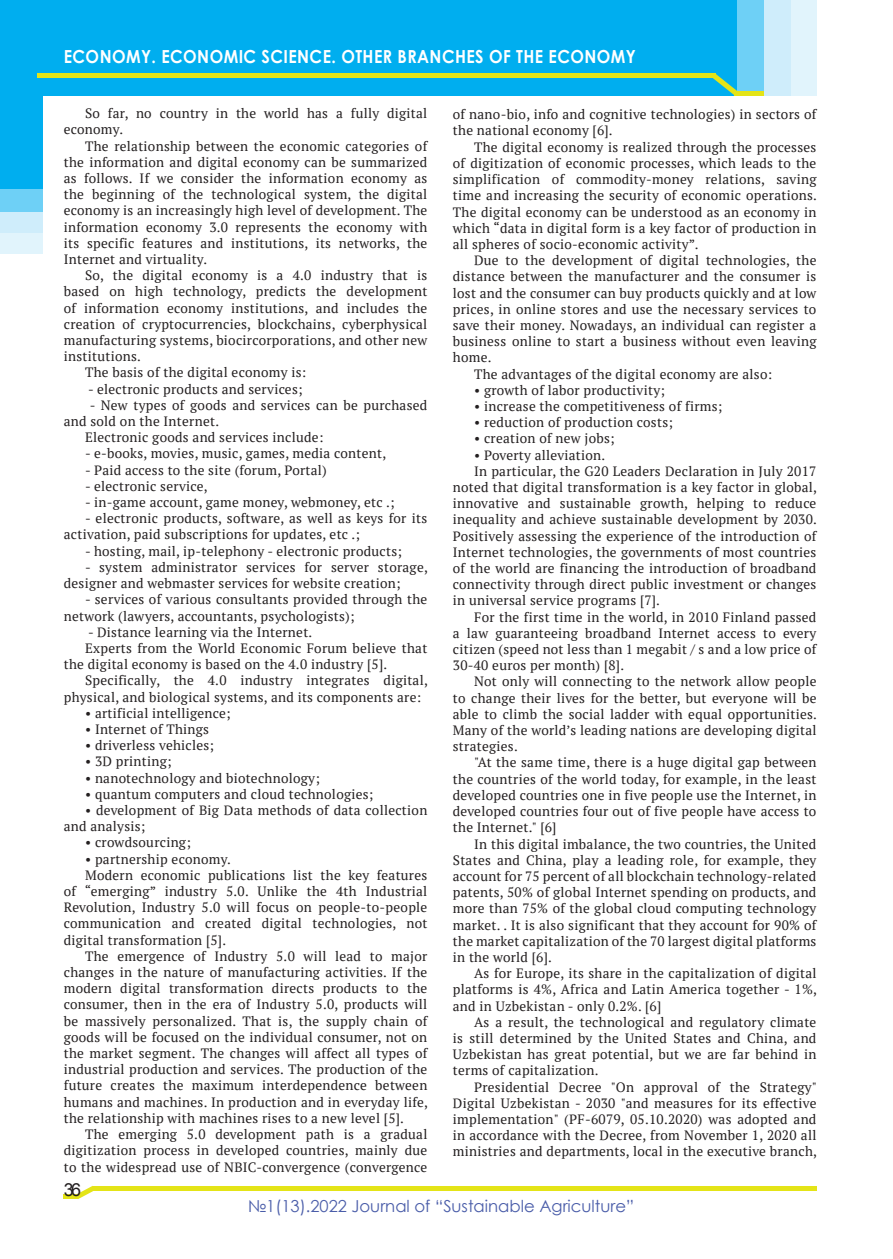
<style>
.page{position:relative;width:893px;height:1259px;background:#fff}
.page>*{position:absolute;margin:0;border:0;box-sizing:border-box;transform-origin:0 0}
.t1{font:700 18px "Century Gothic";letter-spacing:.025em;color:#fff;scale:.9 1}
.t2{font:18px "Arial";color:#231f20}
.t3{font:16.5px "Century Gothic";color:#4a5da9}
.t4{font:13.5px/16.2px "PT Serif";letter-spacing:.02em;color:#231f20;text-align:justify}
</style>
<div class="page">
<div style="left:388px;top:0;width:428px;height:96px;background:#e1f4fc"></div>
<div style="left:358px;top:0;width:432px;height:96px;background:#cfedfb"></div>
<div style="left:177px;top:0;width:586px;height:96px;background:#6ed0f6"></div>
<div style="left:0;top:0;width:737px;height:96px;background:#00aeef"></div>
<div style="left:0;top:159px;width:42px;height:95px;background:#e1f4fc"></div>
<div style="left:0;top:159px;width:42px;height:73px;background:#cfedfb"></div>
<div style="left:0;top:159px;width:42px;height:53px;background:#6ed0f6"></div>
<div style="left:0;top:94px;width:42px;height:95px;background:#00aeef"></div>
<hr style="left:37px;top:74px;width:678px;height:4px;background:#e4e417">
<div style="left:735px;top:91px;width:29px;height:5px;background:#e4e417"></div>
<svg style="left:713px;top:74px;width:24px;height:22px"></svg>
<div style="left:93px;top:1185px;width:723px;height:5px;background:#e4e417"></div>
<div style="left:64px;top:1194px;width:14px;height:5px;background:#e4e417"></div>
<svg style="left:77px;top:1185px;width:18px;height:14px"></svg>
<p class="t1" style="left:64px;top:43px;width:637px">ECONOMY. ECONOMIC SCIENCE. OTHER BRANCHES OF THE ECONOMY</p>
<p class="t4" style="left:64px;top:105px;width:365px;text-indent:21px">So far, no country in the world has a fully digital economy.</p>
<p class="t4" style="left:64px;top:137px;width:365px;text-indent:21px">The relationship between the economic categories of the information and digital economy can be summarized as follows. If we consider the information economy as the beginning of the technological system, the digital economy is an increasingly high level of development. The information economy 3.0 represents the economy with its specific features and institutions, its networks, the Internet and virtuality.</p>
<p class="t4" style="left:64px;top:267px;width:365px;text-indent:21px">So, the digital economy is a 4.0 industry that is based on high technology, predicts the development of information economy institutions, and includes the creation of cryptocurrencies, blockchains, cyberphysical manufacturing systems, biocircorporations, and other new institutions.</p>
<p class="t4" style="left:85px;top:364px;width:223px">The basis of the digital economy is:</p>
<p class="t4" style="left:88px;top:380px;width:216px">- electronic products and services;</p>
<p class="t4" style="left:64px;top:397px;width:365px;text-indent:26px">- New types of goods and services can be purchased and sold on the Internet.</p>
<p class="t4" style="left:85px;top:429px;width:240px">Electronic goods and services include:</p>
<p class="t4" style="left:85px;top:445px;width:303px">- e-books, movies, music, games, media content,</p>
<p class="t4" style="left:85px;top:461px;width:243px">- Paid access to the site (forum, Portal)</p>
<p class="t4" style="left:85px;top:478px;width:124px">- electronic service,</p>
<p class="t4" style="left:85px;top:494px;width:311px">- in-game account, game money, webmoney, etc .;</p>
<p class="t4" style="left:64px;top:510px;width:365px;text-indent:21px">- electronic products, software, as well as keys for its activation, paid subscriptions for updates, etc .;</p>
<p class="t4" style="left:85px;top:542px;width:318px">- hosting, mail, ip-telephony - electronic products;</p>
<p class="t4" style="left:64px;top:559px;width:366px;text-indent:21px">- system administrator services for server storage, designer and webmaster services for website creation;</p>
<p class="t4" style="left:64px;top:591px;width:365px;text-indent:21px">- services of various consultants provided through the network (lawyers, accountants, psychologists);</p>
<p class="t4" style="left:88px;top:623px;width:226px">- Distance learning via the Internet.</p>
<p class="t4" style="left:64px;top:640px;width:365px;text-indent:21px">Experts from the World Economic Forum believe that the digital economy is based on the 4.0 industry [5].</p>
<p class="t4" style="left:64px;top:672px;width:366px;text-indent:21px">Specifically, the 4.0 industry integrates digital, physical, and biological systems, and its components are:</p>
<p class="t4" style="left:85px;top:704px;width:147px">• artificial intelligence;</p>
<p class="t4" style="left:85px;top:721px;width:126px">• Internet of Things</p>
<p class="t4" style="left:85px;top:737px;width:131px">• driverless vehicles;</p>
<p class="t4" style="left:85px;top:753px;width:88px">• 3D printing;</p>
<p class="t4" style="left:85px;top:769px;width:236px">• nanotechnology and biotechnology;</p>
<p class="t4" style="left:85px;top:785px;width:290px">• quantum computers and cloud technologies;</p>
<p class="t4" style="left:64px;top:802px;width:365px;text-indent:21px">• development of Big Data methods of data collection and analysis;</p>
<p class="t4" style="left:85px;top:834px;width:107px">• crowdsourcing;</p>
<p class="t4" style="left:85px;top:850px;width:147px">• partnership economy.</p>
<p class="t4" style="left:64px;top:866px;width:365px;text-indent:21px">Modern economic publications list the key features of “emerging” industry 5.0. Unlike the 4th Industrial Revolution, Industry 5.0 will focus on people-to-people communication and created digital technologies, not digital transformation [5].</p>
<p class="t4" style="left:64px;top:947px;width:366px;text-indent:21px">The emergence of Industry 5.0 will lead to major changes in the nature of manufacturing activities. If the modern digital transformation directs products to the consumer, then in the era of Industry 5.0, products will be massively personalized. That is, the supply chain of goods will be focused on the individual consumer, not on the market segment. The changes will affect all types of industrial production and services. The production of the future creates the maximum interdependence between humans and machines. In production and in everyday life, the relationship with machines rises to a new level [5].</p>
<p class="t4" style="left:64px;top:1126px;width:365px;text-indent:21px">The emerging 5.0 development path is a gradual digitization process in developed countries, mainly due to the widespread use of NBIC-convergence (convergence</p>
<p class="t4" style="left:453px;top:106px;width:365px">of nano-bio, info and cognitive technologies) in sectors of the national economy [6].</p>
<p class="t4" style="left:453px;top:139px;width:366px;text-indent:21px">The digital economy is realized through the processes of digitization of economic processes, which leads to the simplification of commodity-money relations, saving time and increasing the security of economic operations.<br>The digital economy can be understood as an economy in which “data in digital form is a key factor of production in all spheres of socio-economic activity”.</p>
<p class="t4" style="left:453px;top:252px;width:365px;text-indent:21px">Due to the development of digital technologies, the distance between the manufacturer and the consumer is lost and the consumer can buy products quickly and at low prices, in online stores and use the necessary services to save their money. Nowadays, an individual can register a business online to start a business without even leaving home.</p>
<p class="t4" style="left:474px;top:365px;width:300px">The advantages of the digital economy are also:</p>
<p class="t4" style="left:474px;top:382px;width:192px">• growth of labor productivity;</p>
<p class="t4" style="left:474px;top:398px;width:250px">• increase the competitiveness of firms;</p>
<p class="t4" style="left:474px;top:414px;width:200px">• reduction of production costs;</p>
<p class="t4" style="left:474px;top:430px;width:142px">• creation of new jobs;</p>
<p class="t4" style="left:474px;top:446px;width:133px">• Poverty alleviation.</p>
<p class="t4" style="left:453px;top:463px;width:366px;text-indent:21px">In particular, the G20 Leaders Declaration in July 2017 noted that digital transformation is a key factor in global, innovative and sustainable growth, helping to reduce inequality and achieve sustainable development by 2030.<br>Positively assessing the experience of the introduction of Internet technologies, the governments of most countries of the world are financing the introduction of broadband connectivity through direct public investment or changes in universal service programs [7].</p>
<p class="t4" style="left:453px;top:608px;width:365px;text-indent:21px">For the first time in the world, in 2010 Finland passed a law guaranteeing broadband Internet access to every citizen (speed not less than 1 megabit / s and a low price of 30-40 euros per month) [8].</p>
<p class="t4" style="left:453px;top:673px;width:366px;text-indent:21px">Not only will connecting to the network allow people to change their lives for the better, but everyone will be able to climb the social ladder with equal opportunities.<br>Many of the world’s leading nations are developing digital strategies.</p>
<p class="t4" style="left:453px;top:754px;width:365px;text-indent:21px">"At the same time, there is a huge digital gap between the countries of the world today, for example, in the least developed countries one in five people use the Internet, in developed countries four out of five people have access to the Internet." [6]</p>
<p class="t4" style="left:453px;top:835px;width:365px;text-indent:21px">In this digital imbalance, the two countries, the United States and China, play a leading role, for example, they account for 75 percent of all blockchain technology-related patents, 50% of global Internet spending on products, and more than 75% of the global cloud computing technology market. . It is also significant that they account for 90% of the market capitalization of the 70 largest digital platforms in the world [6].</p>
<p class="t4" style="left:453px;top:965px;width:366px;text-indent:21px">As for Europe, its share in the capitalization of digital platforms is 4%, Africa and Latin America together - 1%, and in Uzbekistan - only 0.2%. [6]</p>
<p class="t4" style="left:453px;top:1013px;width:365px;text-indent:21px">As a result, the technological and regulatory climate is still determined by the United States and China, and Uzbekistan has great potential, but we are far behind in terms of capitalization.</p>
<p class="t4" style="left:453px;top:1078px;width:366px;text-indent:21px">Presidential Decree "On approval of the Strategy" Digital Uzbekistan - 2030 "and measures for its effective implementation" (PF-6079, 05.10.2020) was adopted and in accordance with the Decree, from November 1, 2020 all ministries and departments, local in the executive branch,</p>
<p class="t3" style="left:248px;top:1194px;width:388px">№1(13).2022 Journal of “Sustainable Agriculture”</p>
<p class="t2" style="left:64px;top:1177px;width:19px">36</p>
</div>
